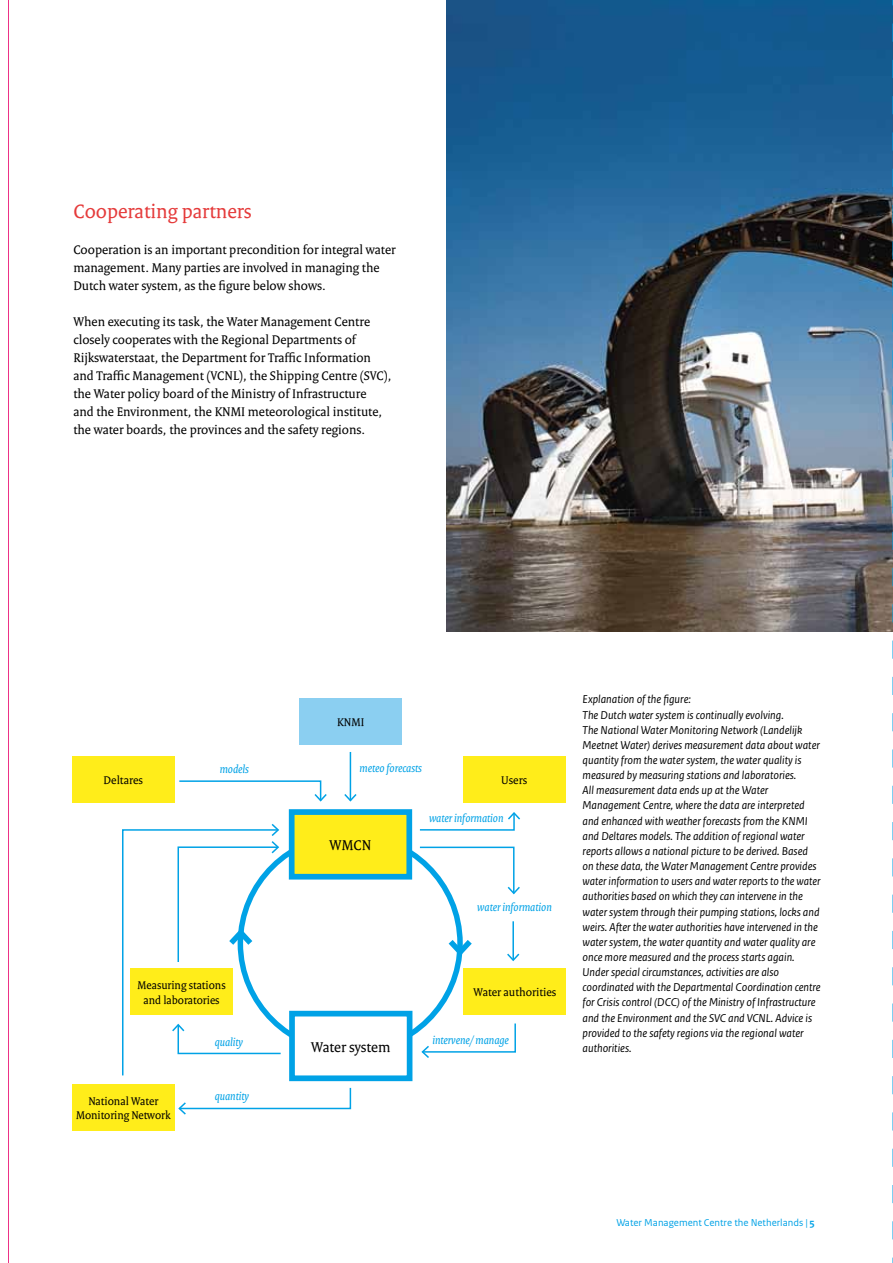
<style>
.page{position:relative;width:893px;height:1263px;background:#fff}
.page>*{position:absolute;margin:0;border:0;box-sizing:border-box;transform-origin:0 0}
.t1{font:21px "Rijksoverheid Serif";color:#e53b3b}
.t2{font:15.15px "Rijksoverheid Serif";color:#000}
.t3{font:13.5px/18px "Rijksoverheid Serif";color:#000}
.t4{font:italic 12px/15.1px "Rijksoverheid Sans Text";color:#000}
.t5{font:12px/14.4px "Rijksoverheid Serif";color:#000;text-align:center}
.t6{font:italic 12px "Rijksoverheid Serif";color:#00a2e6}
.t7{font:10.5px "Rijksoverheid Sans Text";color:#00a2e6}
.s1{font-weight:700}
</style>
<div class="page">
<img style="left:446px;top:0;width:446px;height:631px">
<svg style="left:448px;top:934px;width:24px;height:26px"></svg>
<div style="left:300px;top:698px;width:102px;height:47px;background:#8bcff1"></div>
<div style="left:72px;top:756px;width:102px;height:47px;background:#ffed1a"></div>
<div style="left:464px;top:968px;width:102px;height:47px;background:#ffed1a"></div>
<div style="left:72px;top:1084px;width:102px;height:47px;background:#ffed1a"></div>
<div style="left:463px;top:756px;width:102px;height:47px;background:#ffed1a"></div>
<svg style="left:418px;top:846px;width:102px;height:49px"></svg>
<svg style="left:179px;top:780px;width:148px;height:22px"></svg>
<svg style="left:419px;top:812px;width:101px;height:19px"></svg>
<svg style="left:178px;top:1087px;width:174px;height:28px"></svg>
<hr style="left:350px;top:752px;width:1px;height:48px;background:#00a2e6">
<svg style="left:344px;top:792px;width:13px;height:10px"></svg>
<hr style="left:512px;top:921px;width:2px;height:39px;background:#00a2e6">
<svg style="left:507px;top:952px;width:13px;height:10px"></svg>
<svg style="left:122px;top:824px;width:160px;height:252px"></svg>
<svg style="left:420px;top:1022px;width:96px;height:36px"></svg>
<div style="left:292px;top:812px;width:117px;height:65px;background:#ffed1a"></div>
<div style="left:289px;top:809px;width:123px;height:70px;border:6px solid #00a2e6"></div>
<div style="left:289px;top:1011px;width:123px;height:70px;border:6px solid #00a2e6"></div>
<hr style="left:8px;top:0;width:1px;height:1263px;background:#ed3186">
<svg style="left:892px;top:0;width:1px;height:1263px"></svg>
<h1 class="t1" style="left:73px;top:199px;width:180px">Cooperating partners</h1>
<p class="t3" style="left:73px;top:240px;width:324px">Cooperation is an important precondition for integral water management. Many parties are involved in managing the<br>Dutch water system, as the figure below shows.</p>
<p class="t3" style="left:73px;top:312px;width:320px">When executing its task, the Water Management Centre closely cooperates with the Regional Departments of Rijkswaterstaat, the Department for Traffic Information and Traffic Management (VCNL), the Shipping Centre (SVC), the Water policy board of the Ministry of Infrastructure<br>and the Environment, the KNMI meteorological institute, the water boards, the provinces and the safety regions.</p>
<p class="t5" style="left:104px;top:773px;width:41px">Deltares</p>
<p class="t6" style="left:220px;top:762px;width:31px">models</p>
<p class="t5" style="left:137px;top:978px;width:90px">Measuring stations and laboratories</p>
<p class="t5" style="left:76px;top:1094px;width:96px">National Water<br>Monitoring Network</p>
<p class="t6" style="left:215px;top:1035px;width:30px">quality</p>
<p class="t6" style="left:215px;top:1089px;width:36px">quantity</p>
<p class="t5" style="left:337px;top:715px;width:29px">KNMI</p>
<p class="t6" style="left:360px;top:761px;width:64px">meteo forecasts</p>
<p class="t5" style="left:501px;top:773px;width:27px">Users</p>
<p class="t2" style="left:330px;top:836px;width:43px">WMCN</p>
<p class="t2" style="left:311px;top:1038px;width:81px">Water system</p>
<p class="t6" style="left:429px;top:811px;width:76px">water information</p>
<p class="t6" style="left:477px;top:900px;width:76px">water information</p>
<p class="t5" style="left:474px;top:985px;width:84px">Water authorities</p>
<p class="t6" style="left:432px;top:1033px;width:78px">intervene/ manage</p>
<p class="t4" style="left:583px;top:692px;width:240px">Explanation of the figure:<br>The Dutch water system is continually evolving.<br>The National Water Monitoring Network (Landelijk Meetnet Water) derives measurement data about water quantity from the water system, the water quality is measured by measuring stations and laboratories.<br>All measurement data ends up at the Water Management Centre, where the data are interpreted and enhanced with weather forecasts from the KNMI and Deltares models. The addition of regional water reports allows a national picture to be derived. Based on these data, the Water Management Centre provides water information to users and water reports to the water authorities based on which they can intervene in the water system through their pumping stations, locks and weirs. After the water authorities have intervened in the water system, the water quantity and water quality are once more measured and the process starts again.<br>Under special circumstances, activities are also coordinated with the Departmental Coordination centre for Crisis control (DCC) of the Ministry of Infrastructure and the Environment and the SVC and VCNL. Advice is provided to the safety regions via the regional water authorities.</p>
<p class="t7" style="left:616px;top:1216px;width:200px">Water Management Centre the Netherlands | <span class="s1">5</span></p>
</div>
